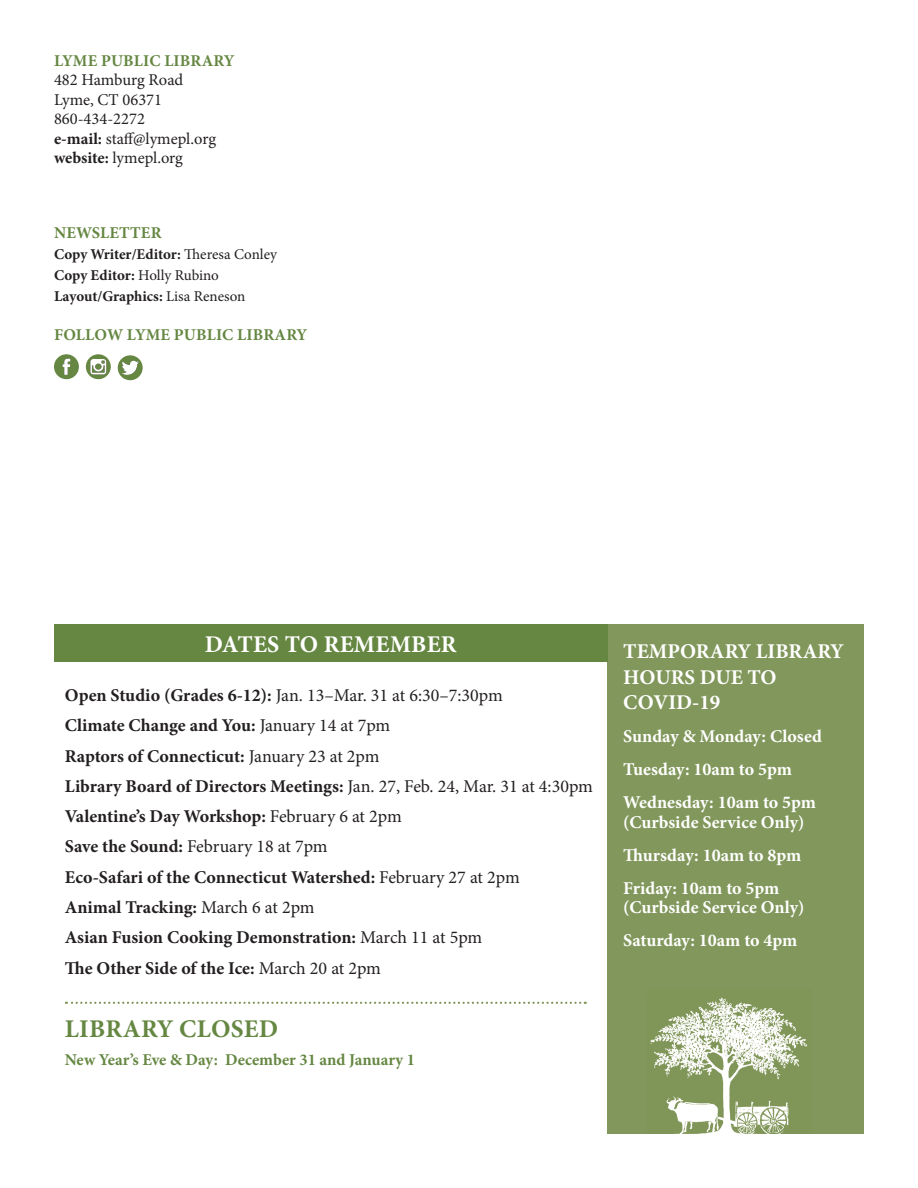
<style>
.page{position:relative;width:918px;height:1188px;background:#fff}
.page>*{position:absolute;margin:0;border:0;box-sizing:border-box;transform-origin:0 0}
.A_Head_All_Caps{font:700 25.5px "Minion Pro";letter-spacing:.01em;color:#658742}
.A_Head_All_Caps-2{font:700 24px "Minion Pro";letter-spacing:.01em;color:#fff}
.t1{font:700 21px/25.5px "Minion Pro";color:#fff}
.Minion_Pro_10_12{font:700 18px "Minion Pro";color:#231f20}
.Minion_Pro_10_12-2{font:700 18px/19.5px "Minion Pro";color:#fff}
.Minion_Pro_10_12-3{font:18px "Minion Pro";letter-spacing:-.005em;color:#231f20}
.t2{font:16.5px "Minion Pro";color:#231f20}
.A_Head_All_Caps-3{font:700 16.5px "Minion Pro";letter-spacing:.01em;color:#658742}
.Minion_Pro_10_12-4{font:700 16.5px "Minion Pro";letter-spacing:-.005em;color:#658742}
.Minion_Pro_10_12-5{font:700 15px "Minion Pro";letter-spacing:-.005em;color:#231f20}
.s1{font-weight:700}
.s2{font-weight:400}
</style>
<div class="page">
<div style="left:608px;top:624px;width:256px;height:510px;background:#81975b"></div>
<img style="left:650px;top:997px;width:157px;height:137px">
<svg style="left:86px;top:354px;width:25px;height:25px"></svg>
<svg style="left:90px;top:359px;width:16px;height:15px"></svg>
<div style="left:54px;top:354px;width:25px;height:25px;background:#658742;border-radius:50%"></div>
<svg style="left:63px;top:359px;width:7px;height:16px"></svg>
<div style="left:118px;top:355px;width:25px;height:25px;background:#658742;border-radius:50%"></div>
<svg style="left:122px;top:361px;width:17px;height:14px"></svg>
<svg style="left:66px;top:1002px;width:520px;height:2px"></svg>
<div style="left:54px;top:624px;width:554px;height:38px;background:#658742"></div>
<p class="A_Head_All_Caps-3" style="left:54px;top:49px;width:182px">LYME PUBLIC LIBRARY</p>
<p class="t2" style="left:54px;top:69px;width:131px">482 Hamburg Road</p>
<p class="t2" style="left:54px;top:89px;width:110px">Lyme, CT 06371</p>
<p class="t2" style="left:54px;top:108px;width:92px">860-434-2272</p>
<p class="t2" style="left:54px;top:128px;width:164px"><span class="s1">e-mail:</span> staff@lymepl.org</p>
<p class="t2" style="left:54px;top:147px;width:131px"><span class="s1">website:</span> lymepl.org</p>
<p class="A_Head_All_Caps-3" style="left:54px;top:222px;width:109px">NEWSLETTER</p>
<p class="Minion_Pro_10_12-5" style="left:54px;top:244px;width:225px">Copy Writer/Editor: <span class="s2">Theresa Conley</span></p>
<p class="Minion_Pro_10_12-5" style="left:54px;top:265px;width:166px">Copy Editor: <span class="s2">Holly Rubino</span></p>
<p class="Minion_Pro_10_12-5" style="left:54px;top:286px;width:193px">Layout/Graphics: <span class="s2">Lisa Reneson</span></p>
<p class="A_Head_All_Caps-3" style="left:54px;top:324px;width:255px">FOLLOW LYME PUBLIC LIBRARY</p>
<p class="A_Head_All_Caps-2" style="left:205px;top:627px;width:253px">DATES TO REMEMBER</p>
<p class="Minion_Pro_10_12-3" style="left:65px;top:683px;width:439px"><span class="s1">Open Studio (Grades 6-12):</span> Jan. 13–Mar. 31 at 6:30–7:30pm</p>
<p class="Minion_Pro_10_12" style="left:65px;top:713px;width:327px">Climate Change and You: <span class="s2">January 14 at 7pm</span></p>
<p class="Minion_Pro_10_12" style="left:65px;top:743px;width:316px">Raptors of Connecticut: <span class="s2">January 23 at 2pm</span></p>
<p class="Minion_Pro_10_12" style="left:65px;top:773px;width:530px">Library Board of Directors Meetings: <span class="s2">Jan. 27, Feb. 24, Mar. 31 at 4:30pm</span></p>
<p class="Minion_Pro_10_12" style="left:65px;top:804px;width:339px">Valentine’s Day Workshop: <span class="s2">February 6 at 2pm</span></p>
<p class="Minion_Pro_10_12-3" style="left:65px;top:835px;width:264px"><span class="s1">Save the Sound:</span> February 18 at 7pm</p>
<p class="Minion_Pro_10_12" style="left:65px;top:864px;width:456px">Eco-Safari of the Connecticut Watershed: <span class="s2">February 27 at 2pm</span></p>
<p class="Minion_Pro_10_12" style="left:65px;top:895px;width:251px">Animal Tracking: <span class="s2">March 6 at 2pm</span></p>
<p class="Minion_Pro_10_12" style="left:65px;top:925px;width:419px">Asian Fusion Cooking Demonstration: <span class="s2">March 11 at 5pm</span></p>
<p class="Minion_Pro_10_12" style="left:65px;top:955px;width:318px">The Other Side of the Ice: <span class="s2">March 20 at 2pm</span></p>
<p class="A_Head_All_Caps" style="left:65px;top:1011px;width:215px">LIBRARY CLOSED</p>
<p class="Minion_Pro_10_12-4" style="left:65px;top:1048px;width:352px">New Year’s Eve &amp; Day: December 31 and January 1</p>
<p class="t1" style="left:623px;top:638px;width:222px">TEMPORARY LIBRARY<br>HOURS DUE TO<br>COVID-19</p>
<p class="Minion_Pro_10_12-2" style="left:623px;top:726px;width:200px">Sunday &amp; Monday: Closed</p>
<p class="Minion_Pro_10_12-2" style="left:623px;top:759px;width:170px">Tuesday: 10am to 5pm</p>
<p class="Minion_Pro_10_12-2" style="left:623px;top:792px;width:194px">Wednesday: 10am to 5pm (Curbside Service Only)</p>
<p class="Minion_Pro_10_12-2" style="left:623px;top:845px;width:179px">Thursday: 10am to 8pm</p>
<p class="Minion_Pro_10_12-2" style="left:623px;top:878px;width:183px">Friday: 10am to 5pm (Curbside Service Only)</p>
<p class="Minion_Pro_10_12-2" style="left:623px;top:930px;width:176px">Saturday: 10am to 4pm</p>
</div>
